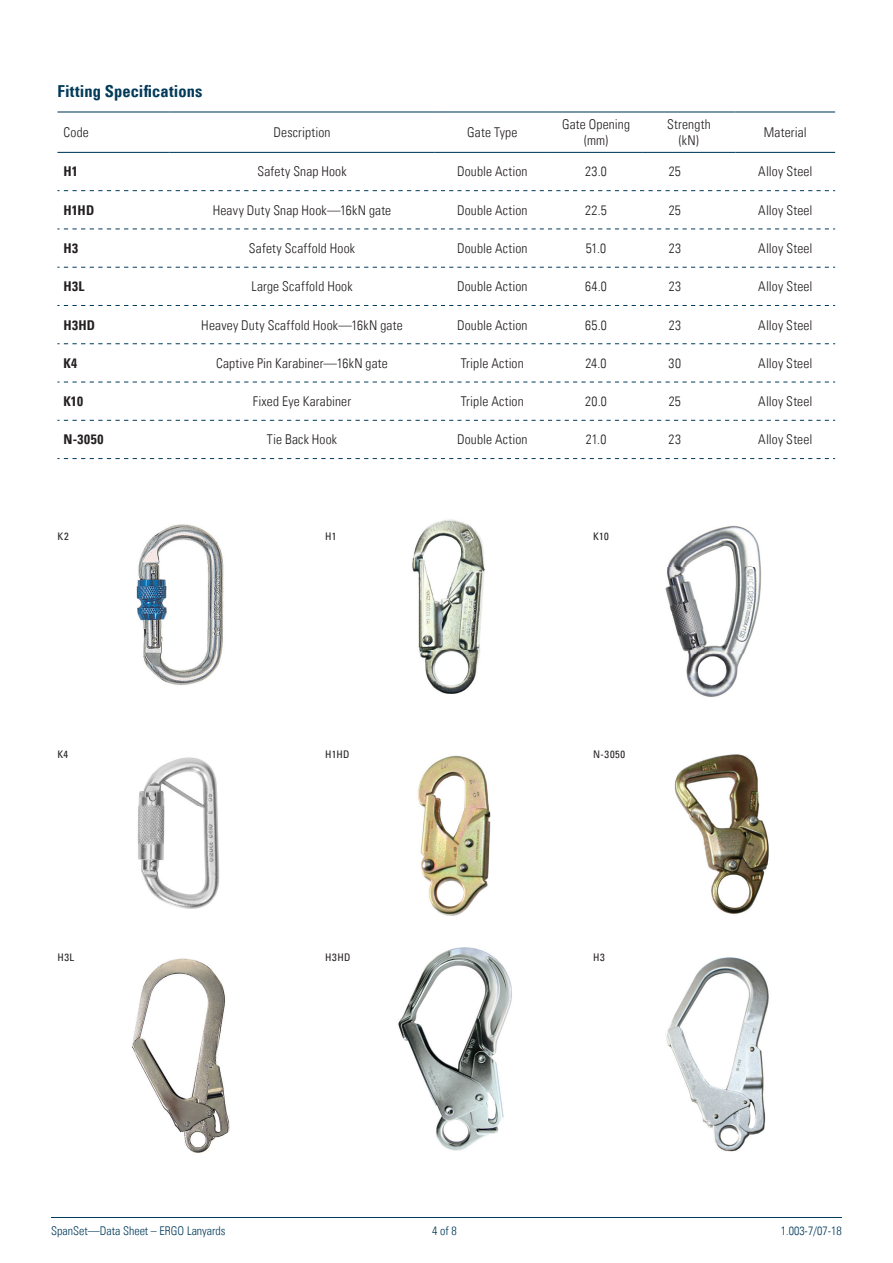
<style>
.page{position:relative;width:893px;height:1263px;background:#fff}
.page>*{position:absolute;margin:0;border:0;box-sizing:border-box;transform-origin:0 0}
.t1{font:700 condensed 16.5px "Univers";letter-spacing:.01em;color:#023b5a}
.t2{font:300 condensed 13.5px/16.5px "Univers LT Std";letter-spacing:.015em;color:#231f20;text-align:center}
.t3{font:700 condensed 13.5px "Univers";letter-spacing:.025em;color:#231f20}
.t4{font:300 condensed 12px "Univers LT Std";color:#023b5a}
.t5{font:condensed 10.5px "Univers";letter-spacing:.045em;color:#231f20}
</style>
<div class="page">
<hr style="left:51px;top:1217px;width:791px;height:1px;background:#023b5a">
<hr style="left:57px;top:111px;width:112px;height:2px;background:#023b5a">
<hr style="left:169px;top:111px;width:266px;height:2px;background:#023b5a">
<hr style="left:435px;top:111px;width:115px;height:2px;background:#023b5a">
<hr style="left:550px;top:111px;width:92px;height:2px;background:#023b5a">
<hr style="left:642px;top:111px;width:94px;height:2px;background:#023b5a">
<hr style="left:736px;top:111px;width:99px;height:2px;background:#023b5a">
<hr style="left:57px;top:152px;width:112px;height:1px;background:#023b5a">
<hr style="left:169px;top:152px;width:266px;height:1px;background:#023b5a">
<hr style="left:435px;top:152px;width:115px;height:1px;background:#023b5a">
<hr style="left:550px;top:152px;width:92px;height:1px;background:#023b5a">
<hr style="left:642px;top:152px;width:94px;height:1px;background:#023b5a">
<hr style="left:736px;top:152px;width:99px;height:1px;background:#023b5a">
<svg style="left:57px;top:190px;width:778px;height:1px"></svg>
<svg style="left:57px;top:229px;width:778px;height:1px"></svg>
<svg style="left:57px;top:267px;width:778px;height:1px"></svg>
<svg style="left:57px;top:305px;width:778px;height:1px"></svg>
<svg style="left:57px;top:343px;width:778px;height:1px"></svg>
<svg style="left:57px;top:382px;width:778px;height:1px"></svg>
<svg style="left:57px;top:420px;width:778px;height:1px"></svg>
<svg style="left:57px;top:458px;width:778px;height:1px"></svg>
<img style="left:136px;top:524px;width:88px;height:161px">
<img style="left:666px;top:957px;width:103px;height:195px">
<img style="left:412px;top:519px;width:73px;height:175px">
<img style="left:665px;top:525px;width:96px;height:172px">
<img style="left:137px;top:757px;width:83px;height:152px">
<img style="left:418px;top:755px;width:73px;height:161px">
<img style="left:674px;top:754px;width:95px;height:160px">
<img style="left:131px;top:958px;width:99px;height:195px">
<img style="left:398px;top:947px;width:114px;height:204px">
<p class="t1" style="left:57px;top:81px;width:147px">Fitting Specifications</p>
<p class="t2" style="left:63px;top:124px;width:27px">Code</p>
<p class="t2" style="left:274px;top:124px;width:58px">Description</p>
<p class="t2" style="left:467px;top:124px;width:52px">Gate Type</p>
<p class="t2" style="left:562px;top:116px;width:69px">Gate Opening (mm)</p>
<p class="t2" style="left:667px;top:116px;width:45px">Strength (kN)</p>
<p class="t2" style="left:764px;top:124px;width:44px">Material</p>
<p class="t3" style="left:63px;top:163px;width:16px">H1</p>
<p class="t2" style="left:257px;top:163px;width:91px">Safety Snap Hook</p>
<p class="t2" style="left:457px;top:163px;width:72px">Double Action</p>
<p class="t2" style="left:585px;top:163px;width:23px">23.0</p>
<p class="t2" style="left:669px;top:163px;width:14px">25</p>
<p class="t2" style="left:758px;top:163px;width:56px">Alloy Steel</p>
<p class="t3" style="left:63px;top:202px;width:32px">H1HD</p>
<p class="t2" style="left:213px;top:202px;width:180px">Heavy Duty Snap Hook—16kN gate</p>
<p class="t2" style="left:457px;top:202px;width:72px">Double Action</p>
<p class="t2" style="left:585px;top:202px;width:23px">22.5</p>
<p class="t2" style="left:669px;top:202px;width:14px">25</p>
<p class="t2" style="left:758px;top:202px;width:56px">Alloy Steel</p>
<p class="t3" style="left:63px;top:240px;width:16px">H3</p>
<p class="t2" style="left:249px;top:240px;width:108px">Safety Scaffold Hook</p>
<p class="t2" style="left:457px;top:240px;width:72px">Double Action</p>
<p class="t2" style="left:586px;top:240px;width:22px">51.0</p>
<p class="t2" style="left:669px;top:240px;width:14px">23</p>
<p class="t2" style="left:758px;top:240px;width:56px">Alloy Steel</p>
<p class="t3" style="left:63px;top:278px;width:23px">H3L</p>
<p class="t2" style="left:251px;top:278px;width:103px">Large Scaffold Hook</p>
<p class="t2" style="left:457px;top:278px;width:72px">Double Action</p>
<p class="t2" style="left:585px;top:278px;width:23px">64.0</p>
<p class="t2" style="left:669px;top:278px;width:14px">23</p>
<p class="t2" style="left:758px;top:278px;width:56px">Alloy Steel</p>
<p class="t3" style="left:63px;top:316px;width:33px">H3HD</p>
<p class="t2" style="left:201px;top:316px;width:203px">Heavey Duty Scaffold Hook—16kN gate</p>
<p class="t2" style="left:457px;top:316px;width:72px">Double Action</p>
<p class="t2" style="left:585px;top:316px;width:23px">65.0</p>
<p class="t2" style="left:669px;top:316px;width:14px">23</p>
<p class="t2" style="left:758px;top:316px;width:56px">Alloy Steel</p>
<p class="t3" style="left:63px;top:355px;width:15px">K4</p>
<p class="t2" style="left:216px;top:355px;width:173px">Captive Pin Karabiner—16kN gate</p>
<p class="t2" style="left:461px;top:355px;width:64px">Triple Action</p>
<p class="t2" style="left:585px;top:355px;width:23px">24.0</p>
<p class="t2" style="left:669px;top:355px;width:14px">30</p>
<p class="t2" style="left:758px;top:355px;width:56px">Alloy Steel</p>
<p class="t3" style="left:63px;top:393px;width:21px">K10</p>
<p class="t2" style="left:253px;top:393px;width:100px">Fixed Eye Karabiner</p>
<p class="t2" style="left:461px;top:393px;width:64px">Triple Action</p>
<p class="t2" style="left:585px;top:393px;width:23px">20.0</p>
<p class="t2" style="left:669px;top:393px;width:14px">25</p>
<p class="t2" style="left:758px;top:393px;width:56px">Alloy Steel</p>
<p class="t3" style="left:63px;top:431px;width:42px">N-3050</p>
<p class="t2" style="left:267px;top:431px;width:72px">Tie Back Hook</p>
<p class="t2" style="left:457px;top:431px;width:72px">Double Action</p>
<p class="t2" style="left:586px;top:431px;width:22px">21.0</p>
<p class="t2" style="left:669px;top:431px;width:14px">23</p>
<p class="t2" style="left:758px;top:431px;width:56px">Alloy Steel</p>
<p class="t5" style="left:57px;top:529px;width:13px">K2</p>
<p class="t5" style="left:325px;top:529px;width:13px">H1</p>
<p class="t5" style="left:593px;top:529px;width:17px">K10</p>
<p class="t5" style="left:57px;top:747px;width:12px">K4</p>
<p class="t5" style="left:325px;top:747px;width:26px">H1HD</p>
<p class="t5" style="left:593px;top:747px;width:34px">N-3050</p>
<p class="t5" style="left:57px;top:950px;width:18px">H3L</p>
<p class="t5" style="left:325px;top:950px;width:27px">H3HD</p>
<p class="t5" style="left:593px;top:950px;width:13px">H3</p>
<p class="t4" style="left:51px;top:1223px;width:176px">SpanSet—Data Sheet – ERGO Lanyards</p>
<p class="t4" style="left:432px;top:1223px;width:26px">4 of 8</p>
<p class="t4" style="left:781px;top:1223px;width:63px">1.003-7/07-18</p>
</div>
